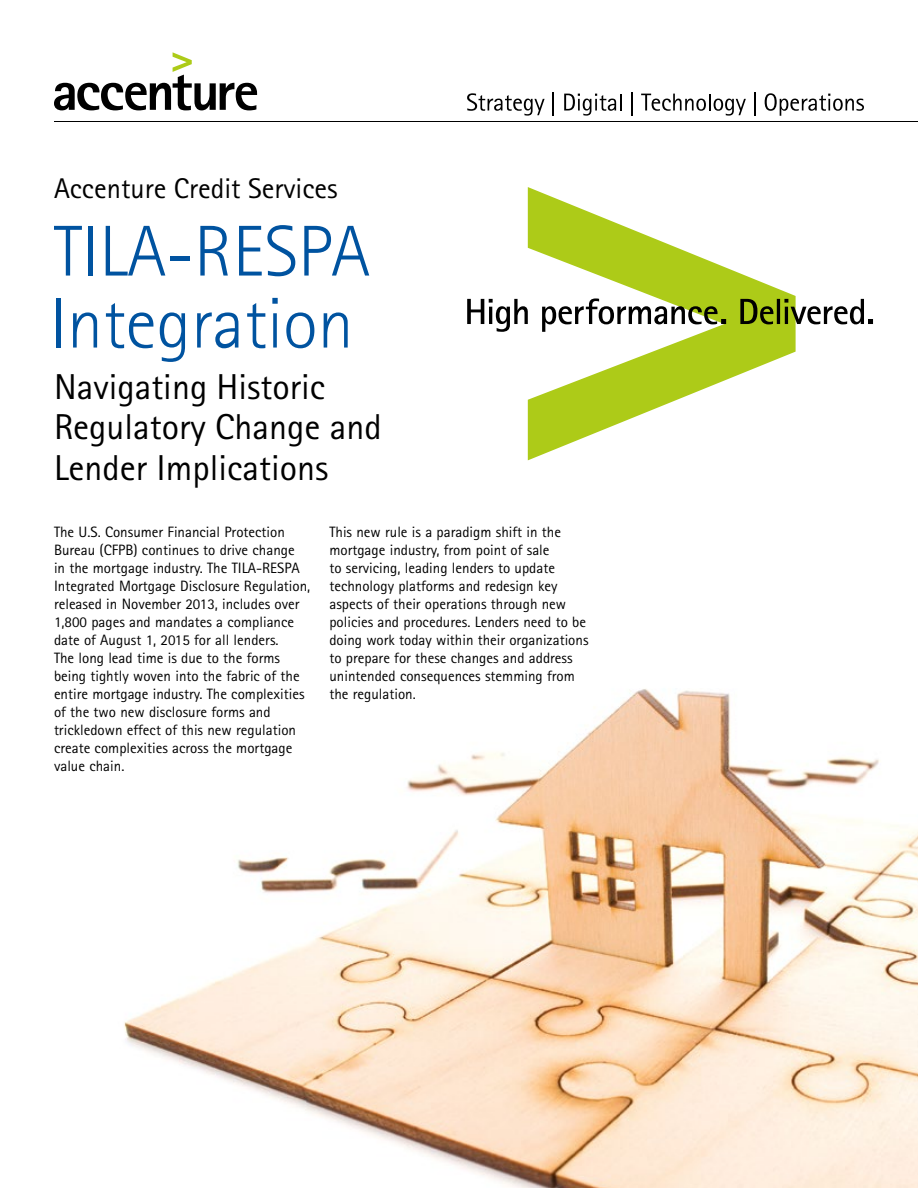
<style>
.page{position:relative;width:918px;height:1188px;background:#fff}
.page>*{position:absolute;margin:0;border:0;box-sizing:border-box;transform-origin:0 0}
.t1{font:300 72px/72px "Rotis Sans Seriffor ACN";color:#0053a0}
.t2{font:36px/40.5px "Rotis Sans Seriffor ACN";color:#000}
.t3{font:28.5px "Rotis Sans Seriffor ACN";color:#000}
.t4{font:15px/18px "Rotis Sans Seriffor ACN";color:#000}
</style>
<div class="page">
<img style="left:124px;top:689px;width:794px;height:499px">
<hr style="left:54px;top:121px;width:864px;height:1px;background:#000">
<svg style="left:467px;top:93px;width:78px;height:23px"></svg>
<svg style="left:553px;top:93px;width:1px;height:23px"></svg>
<svg style="left:564px;top:94px;width:58px;height:22px"></svg>
<svg style="left:632px;top:93px;width:1px;height:23px"></svg>
<svg style="left:641px;top:94px;width:105px;height:22px"></svg>
<svg style="left:754px;top:93px;width:1px;height:23px"></svg>
<svg style="left:765px;top:93px;width:99px;height:23px"></svg>
<svg style="left:54px;top:52px;width:203px;height:58px"></svg>
<svg style="left:528px;top:187px;width:268px;height:273px"></svg>
<svg style="left:467px;top:298px;width:406px;height:34px"></svg>
<h3 class="t3" style="left:54px;top:172px;width:285px">Accenture Credit Services</h3>
<h1 class="t1" style="left:50px;top:216px;width:322px">TILA-RESPA<br>Integration</h1>
<h2 class="t2" style="left:54px;top:367px;width:329px">Navigating Historic<br>Regulatory Change and<br>Lender Implications</h2>
<p class="t4" style="left:54px;top:523px;width:258px">The U.S. Consumer Financial Protection Bureau (CFPB) continues to drive change<br>in the mortgage industry. The TILA-RESPA Integrated Mortgage Disclosure Regulation, released in November 2013, includes over 1,800 pages and mandates a compliance date of August 1, 2015 for all lenders.<br>The long lead time is due to the forms being tightly woven into the fabric of the entire mortgage industry. The complexities of the two new disclosure forms and trickledown effect of this new regulation create complexities across the mortgage value chain.</p>
<p class="t4" style="left:329px;top:523px;width:261px">This new rule is a paradigm shift in the mortgage industry, from point of sale<br>to servicing, leading lenders to update technology platforms and redesign key aspects of their operations through new policies and procedures. Lenders need to be doing work today within their organizations to prepare for these changes and address unintended consequences stemming from the regulation.</p>
</div>
